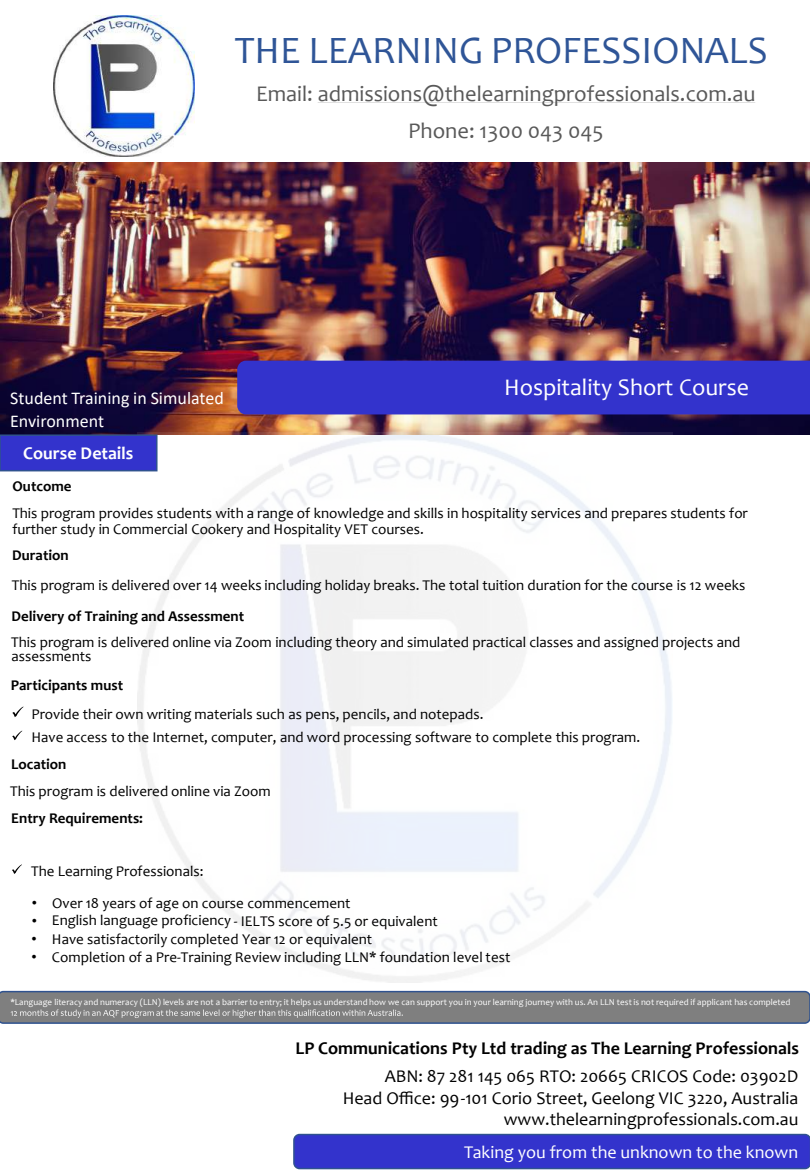
<style>
.page{position:relative;width:810px;height:1170px;background:#fff}
.page>*{position:absolute;margin:0;border:0;box-sizing:border-box;transform-origin:0 0}
.t1{font:39px "Candara";color:#2f5597}
.t2{font:24px "Candara";color:#fff}
.t3{font:22.5px/37.8px "Candara";color:#595959;text-align:center}
.t4{font:18px/21.6px "Candara";color:#000;text-align:right}
.t5{font:700 18px "Candara";color:#000}
.t6{font:18px/23.2px "Calibri";color:#fff}
.t7{font:18px "Candara";color:#fff}
.t8{font:700 18px "Candara";color:#fff}
.t9{font:15px/22.8px "Candara";color:#000}
.t10{font:700 15px "Candara";color:#000}
.t11{font:15px "Arial";color:#000}
.t12{font:9px "Candara";color:#fff}
.s1{font-family:"Arial"}
</style>
<div class="page">
<img style="left:0;top:163px;width:810px;height:272px">
<img style="left:54px;top:15px;width:141px;height:142px">
<svg style="left:318px;top:102px;width:437px;height:1px"></svg>
<div style="left:237px;top:361px;width:573px;height:53px;background:#33c"></div>
<div style="left:0;top:435px;width:157px;height:36px;background:#33c"></div>
<div style="left:0;top:434px;width:158px;height:37px;border:2px solid #2f528f"></div>
<svg style="left:12px;top:707px;width:12px;height:10px"></svg>
<svg style="left:12px;top:731px;width:10px;height:9px"></svg>
<svg style="left:293px;top:1134px;width:517px;height:35px;background:#3235c7"></svg>
<svg style="left:12px;top:864px;width:10px;height:10px"></svg>
<svg style="left:0;top:991px;width:810px;height:33px;background:#7a7e83"></svg>
<h1 class="t1" style="left:235px;top:26px;width:534px">THE LEARNING PROFESSIONALS</h1>
<h3 class="t3" style="left:256px;top:74px;width:501px">Email: admissions@thelearningprofessionals.com.au<br>Phone: 1300 043 045</h3>
<p class="t6" style="left:10px;top:385px;width:215px">Student Training in Simulated<br>Environment</p>
<p class="t8" style="left:23px;top:442px;width:112px">Course Details</p>
<p class="t10" style="left:13px;top:476px;width:60px">Outcome</p>
<h2 class="t2" style="left:504px;top:372px;width:247px">Hospitality Short Course</h2>
<p class="t9" style="left:12px;top:505px;width:737px;line-height:16.2px">This program provides students with a range of knowledge and skills in hospitality services and prepares students for further study in Commercial Cookery and Hospitality VET courses.</p>
<p class="t10" style="left:12px;top:546px;width:58px">Duration</p>
<p class="t9" style="left:12px;top:573px;width:735px">This program is delivered over 14 weeks including holiday breaks. The total tuition duration for the course is 12 weeks</p>
<p class="t10" style="left:11px;top:607px;width:234px">Delivery of Training and Assessment</p>
<p class="t9" style="left:11px;top:635px;width:731px;line-height:14.4px">This program is delivered online via Zoom including theory and simulated practical classes and assigned projects and assessments</p>
<p class="t10" style="left:11px;top:676px;width:114px">Participants must</p>
<p class="t9" style="left:31px;top:703px;width:610px">Provide their own writing materials such as pens, pencils, and notepads.<br>Have access to the Internet, computer, and word processing software to complete this program.</p>
<p class="t10" style="left:11px;top:755px;width:57px">Location</p>
<p class="t9" style="left:10px;top:780px;width:262px">This program is delivered online via Zoom</p>
<p class="t10" style="left:11px;top:808px;width:133px">Entry Requirements:</p>
<p class="t9" style="left:31px;top:859px;width:174px">The Learning Professionals:</p>
<p class="t9" style="left:32px;top:891px;width:320px"><span class="s1">•</span> Over 18 years of age on course commencement</p>
<p class="t11" style="left:32px;top:910px;width:7px">•</p>
<p class="t9" style="left:52px;top:909px;width:387px">English language proficiency - IELTS score of 5.5 or equivalent</p>
<p class="t9" style="left:32px;top:927px;width:342px"><span class="s1">•</span> Have satisfactorily completed Year 12 or equivalent</p>
<p class="t9" style="left:32px;top:945px;width:480px"><span class="s1">•</span> Completion of a Pre-Training Review including LLN* foundation level test</p>
<p class="t12" style="left:10px;top:996px;width:782px">*Language literacy and numeracy (LLN) levels are not a barrier to entry; it helps us understand how we can support you in your learning journey with us. An LLN test is not required if applicant has completed</p>
<p class="t5" style="left:296px;top:1037px;width:505px">LP Communications Pty Ltd trading as The Learning Professionals</p>
<p class="t4" style="left:343px;top:1065px;width:457px">ABN: 87 281 145 065 RTO: 20665 CRICOS Code: 03902D<br>Head Office: 99-101 Corio Street, Geelong VIC 3220, Australia www.thelearningprofessionals.com.au</p>
<p class="t7" style="left:464px;top:1141px;width:335px">Taking you from the unknown to the known</p>
</div>
